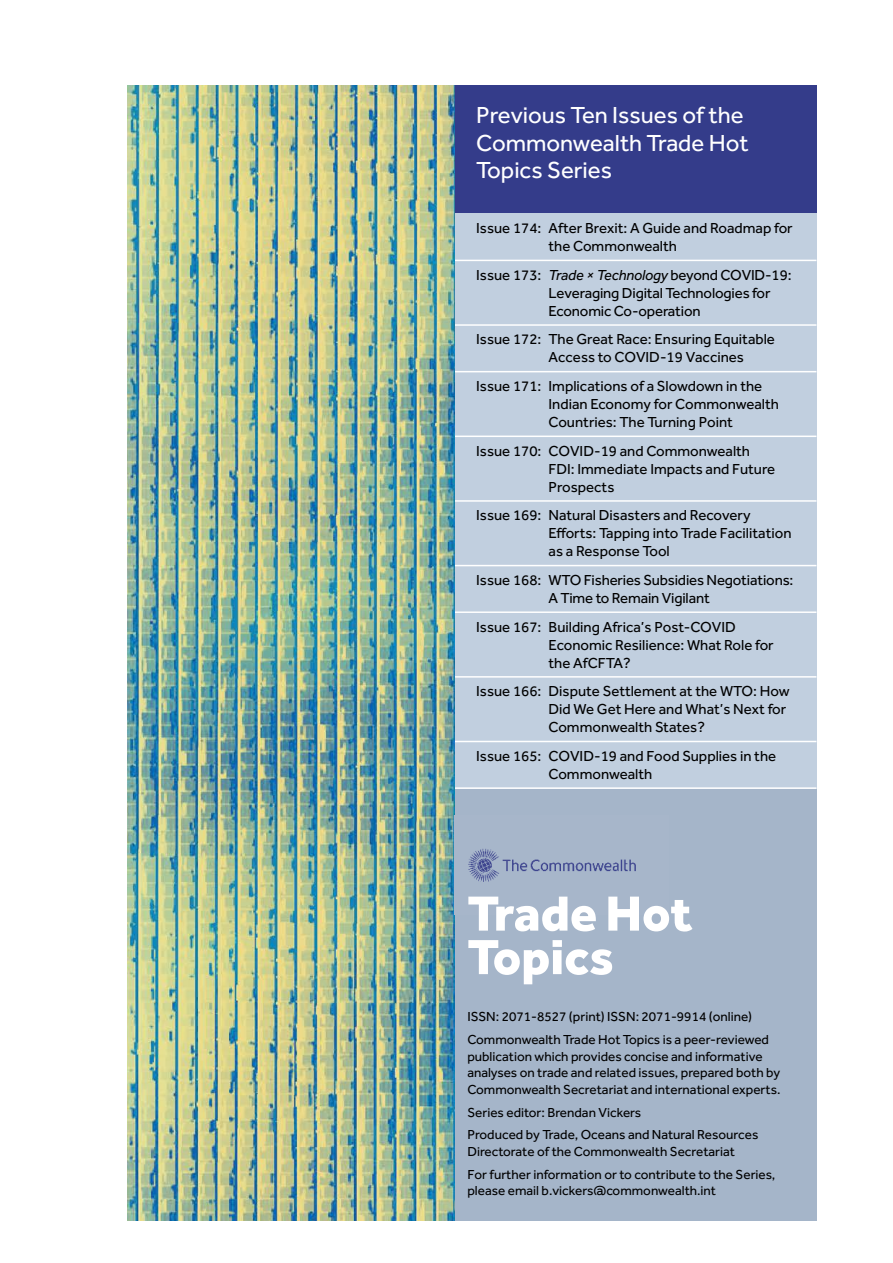
<style>
.page{position:relative;width:893px;height:1263px;background:#fff}
.page>*{position:absolute;margin:0;border:0;box-sizing:border-box;transform-origin:0 0}
.t1{font:800 51px "Effra";color:#fff}
.BMT{font:24px/27px "Effra";color:#fff}
.t2{font:15px/18px "Effra";color:#000}
.Back_issue_contact_d{font:13.5px/16.5px "Effra";color:#000}
.s1{font-style:italic}
</style>
<div class="page">
<img style="left:127px;top:85px;width:328px;height:1135px">
<div style="left:455px;top:85px;width:361px;height:128px;background:#343c8a"></div>
<div style="left:455px;top:213px;width:361px;height:1007px;background:#c1cfdf"></div>
<hr style="left:455px;top:260px;width:361px;height:1px;background:#fff">
<hr style="left:455px;top:324px;width:361px;height:2px;background:#fff">
<hr style="left:455px;top:371px;width:361px;height:1px;background:#fff">
<hr style="left:455px;top:436px;width:361px;height:1px;background:#fff">
<hr style="left:455px;top:500px;width:361px;height:2px;background:#fff">
<hr style="left:455px;top:565px;width:361px;height:1px;background:#fff">
<hr style="left:455px;top:611px;width:361px;height:2px;background:#fff">
<hr style="left:455px;top:676px;width:361px;height:2px;background:#fff">
<hr style="left:455px;top:741px;width:361px;height:1px;background:#fff">
<hr style="left:455px;top:787px;width:361px;height:2px;background:#fff">
<div style="left:455px;top:789px;width:361px;height:431px;background:#a5b5c9"></div>
<img style="left:468px;top:849px;width:168px;height:33px">
<p class="BMT" style="left:476px;top:102px;width:274px">Previous Ten Issues of the<br>Commonwealth Trade Hot<br>Topics Series</p>
<p class="t2" style="left:549px;top:219px;width:246px;text-indent:-72px">Issue 174: After Brexit: A Guide and Roadmap for the Commonwealth</p>
<p class="t2" style="left:549px;top:266px;width:244px;text-indent:-72px">Issue 173: <span class="s1">Trade × Technology</span> beyond COVID-19:<br>Leveraging Digital Technologies for<br>Economic Co-operation</p>
<p class="t2" style="left:549px;top:330px;width:228px;text-indent:-72px">Issue 172: The Great Race: Ensuring Equitable<br>Access to COVID-19 Vaccines</p>
<p class="t2" style="left:549px;top:377px;width:232px;text-indent:-72px">Issue 171: Implications of a Slowdown in the<br>Indian Economy for Commonwealth<br>Countries: The Turning Point</p>
<p class="t2" style="left:549px;top:441px;width:228px;text-indent:-72px">Issue 170: COVID-19 and Commonwealth<br>FDI: Immediate Impacts and Future<br>Prospects</p>
<p class="t2" style="left:549px;top:506px;width:244px;text-indent:-72px">Issue 169: Natural Disasters and Recovery<br>Efforts: Tapping into Trade Facilitation as a Response Tool</p>
<p class="t2" style="left:549px;top:571px;width:246px;text-indent:-72px">Issue 168: WTO Fisheries Subsidies Negotiations:<br>A Time to Remain Vigilant</p>
<p class="t2" style="left:549px;top:617px;width:227px;text-indent:-72px">Issue 167: Building Africa’s Post-COVID<br>Economic Resilience: What Role for the AfCFTA?</p>
<p class="t2" style="left:549px;top:682px;width:243px;text-indent:-72px">Issue 166: Dispute Settlement at the WTO: How<br>Did We Get Here and What’s Next for<br>Commonwealth States?</p>
<p class="t2" style="left:549px;top:747px;width:229px;text-indent:-72px">Issue 165: COVID-19 and Food Supplies in the<br>Commonwealth</p>
<p class="t1" style="left:467px;top:882px;width:227px">Trade Hot</p>
<p class="t1" style="left:467px;top:925px;width:148px">Topics</p>
<p class="Back_issue_contact_d" style="left:467px;top:1008px;width:286px">ISSN: 2071-8527 (print) ISSN: 2071-9914 (online)</p>
<p class="Back_issue_contact_d" style="left:467px;top:1031px;width:315px">Commonwealth Trade Hot Topics is a peer-reviewed publication which provides concise and informative analyses on trade and related issues, prepared both by Commonwealth Secretariat and international experts.</p>
<p class="Back_issue_contact_d" style="left:467px;top:1104px;width:175px">Series editor: Brendan Vickers</p>
<p class="Back_issue_contact_d" style="left:467px;top:1126px;width:293px">Produced by Trade, Oceans and Natural Resources<br>Directorate of the Commonwealth Secretariat</p>
<p class="Back_issue_contact_d" style="left:467px;top:1166px;width:309px">For further information or to contribute to the Series, please email b.vickers@commonwealth.int</p>
</div>
